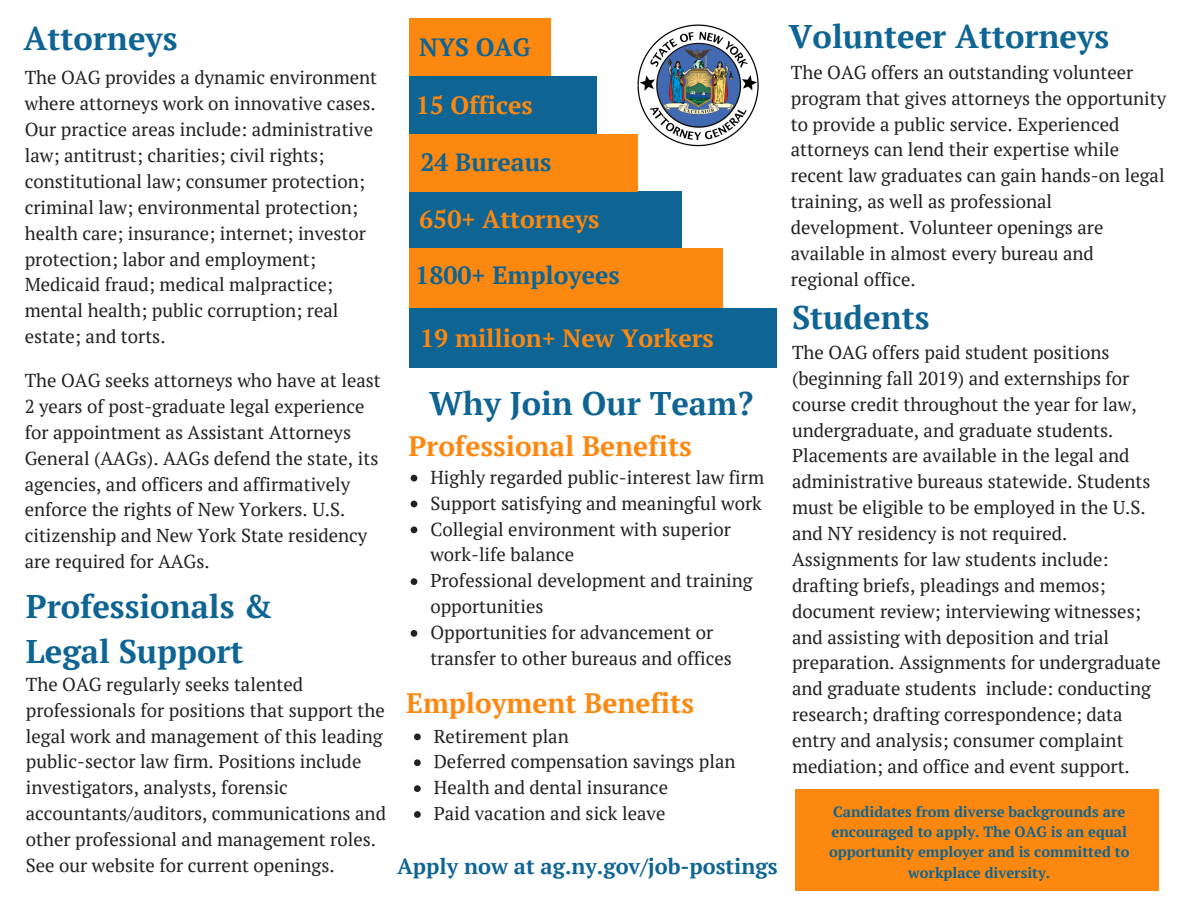
<style>
.page{position:relative;width:1188px;height:918px;background:#fff}
.page>*{position:absolute;margin:0;border:0;box-sizing:border-box;transform-origin:0 0}
.t1{font:700 32.7px/45px "PT Serif";color:#0e6492}
.t2{font:700 28.05px "PT Serif";color:#fc8810}
.t3{font:700 24.9px "PT Serif";color:#fc8810}
.t4{font:700 24.9px "PT Serif";color:#0e6492}
.t5{font:700 21.75px "PT Serif";color:#0e6492}
.t6{font:18.75px/25.8px "PT Serif";color:#222}
.t7{font:700 14.85px/20.2px "PT Serif";color:#0e6492;text-align:center}
</style>
<div class="page">
<div style="left:410px;top:18px;width:141px;height:60px;background:#fc8810"></div>
<div style="left:410px;top:191px;width:272px;height:58px;background:#0e6492"></div>
<div style="left:410px;top:134px;width:228px;height:57px;background:#fc8810"></div>
<div style="left:410px;top:249px;width:313px;height:60px;background:#fc8810"></div>
<div style="left:410px;top:308px;width:367px;height:60px;background:#0e6492"></div>
<div style="left:795px;top:790px;width:364px;height:101px;background:#fc8810"></div>
<div style="left:410px;top:76px;width:187px;height:58px;background:#0e6492"></div>
<svg style="left:411px;top:475px;width:6px;height:7px"></svg>
<svg style="left:411px;top:501px;width:6px;height:6px"></svg>
<svg style="left:411px;top:526px;width:6px;height:7px"></svg>
<svg style="left:411px;top:578px;width:6px;height:7px"></svg>
<svg style="left:411px;top:630px;width:6px;height:7px"></svg>
<svg style="left:414px;top:734px;width:7px;height:6px"></svg>
<svg style="left:414px;top:759px;width:7px;height:7px"></svg>
<svg style="left:414px;top:785px;width:7px;height:7px"></svg>
<svg style="left:414px;top:811px;width:7px;height:7px"></svg>
<img style="left:637px;top:24px;width:122px;height:122px">
<h1 class="t1" style="left:24px;top:15px;width:155px">Attorneys</h1>
<p class="t6" style="left:25px;top:64px;width:354px">The OAG provides a dynamic environment where attorneys work on innovative cases.<br>Our practice areas include: administrative law; antitrust; charities; civil rights; constitutional law; consumer protection; criminal law; environmental protection; health care; insurance; internet; investor protection; labor and employment; Medicaid fraud; medical malpractice; mental health; public corruption; real estate; and torts.</p>
<p class="t6" style="left:25px;top:367px;width:358px">The OAG seeks attorneys who have at least 2 years of post-graduate legal experience for appointment as Assistant Attorneys General (AAGs). AAGs defend the state, its agencies, and officers and affirmatively enforce the rights of New Yorkers. U.S. citizenship and New York State residency are required for AAGs.</p>
<h1 class="t1" style="left:26px;top:583px;width:248px">Professionals &amp;<br>Legal Support</h1>
<p class="t6" style="left:26px;top:671px;width:362px">The OAG regularly seeks talented professionals for positions that support the legal work and management of this leading public-sector law firm. Positions include investigators, analysts, forensic accountants/auditors, communications and other professional and management roles.<br>See our website for current openings.</p>
<h3 class="t4" style="left:419px;top:30px;width:113px">NYS OAG</h3>
<h3 class="t3" style="left:416px;top:88px;width:119px">15 Offices</h3>
<h3 class="t4" style="left:420px;top:145px;width:133px">24 Bureaus</h3>
<h3 class="t3" style="left:419px;top:203px;width:182px">650+ Attorneys</h3>
<h3 class="t4" style="left:415px;top:258px;width:206px">1800+ Employees</h3>
<h3 class="t3" style="left:420px;top:321px;width:295px">19 million+ New Yorkers</h3>
<h1 class="t1" style="left:429px;top:380px;width:326px">Why Join Our Team?</h1>
<h2 class="t2" style="left:408px;top:426px;width:285px">Professional Benefits</h2>
<p class="t6" style="left:430px;top:464px;width:335px">Highly regarded public-interest law firm Support satisfying and meaningful work Collegial environment with superior work-life balance<br>Professional development and training opportunities<br>Opportunities for advancement or transfer to other bureaus and offices</p>
<h2 class="t2" style="left:406px;top:684px;width:289px">Employment Benefits</h2>
<p class="t6" style="left:434px;top:723px;width:303px">Retirement plan<br>Deferred compensation savings plan<br>Health and dental insurance<br>Paid vacation and sick leave</p>
<p class="t5" style="left:397px;top:852px;width:382px">Apply now at ag.ny.gov/job-postings</p>
<h1 class="t1" style="left:789px;top:14px;width:322px">Volunteer Attorneys</h1>
<p class="t6" style="left:791px;top:59px;width:377px">The OAG offers an outstanding volunteer program that gives attorneys the opportunity to provide a public service. Experienced attorneys can lend their expertise while recent law graduates can gain hands-on legal training, as well as professional development. Volunteer openings are available in almost every bureau and regional office.</p>
<h1 class="t1" style="left:792px;top:294px;width:139px">Students</h1>
<p class="t6" style="left:792px;top:339px;width:371px">The OAG offers paid student positions (beginning fall 2019) and externships for course credit throughout the year for law, undergraduate, and graduate students.<br>Placements are available in the legal and administrative bureaus statewide. Students must be eligible to be employed in the U.S. and NY residency is not required.<br>Assignments for law students include: drafting briefs, pleadings and memos; document review; interviewing witnesses; and assisting with deposition and trial preparation. Assignments for undergraduate and graduate students include: conducting research; drafting correspondence; data entry and analysis; consumer complaint mediation; and office and event support.</p>
<p class="t7" style="left:829px;top:801px;width:302px">Candidates from diverse backgrounds are encouraged to apply. The OAG is an equal opportunity employer and is committed to workplace diversity.</p>
</div>
